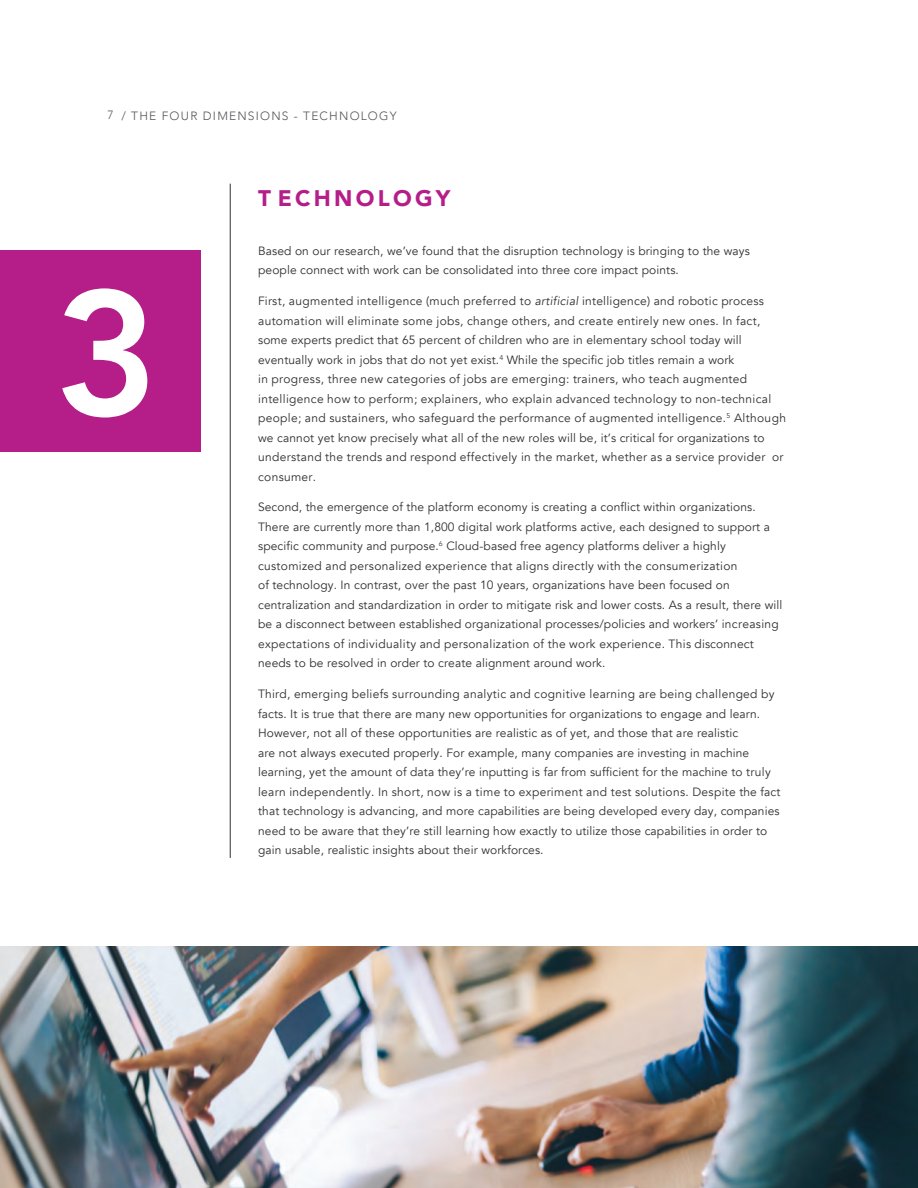
<style>
.page{position:relative;width:918px;height:1188px;background:#fff}
.page>*{position:absolute;margin:0;border:0;box-sizing:border-box;transform-origin:0 0}
.t1{font:800 176.4px "Avenir";color:#fff}
.t2{font:900 22.5px "Avenir";letter-spacing:.145em;color:#b51e88}
.t3{font:12px/19.5px "Avenir";letter-spacing:.01em;color:#312f30}
.t4{font:300 12px "Avenir";letter-spacing:.105em;color:#54565a}
.s1{font-style:italic}
</style>
<div class="page">
<div style="left:0;top:250px;width:200px;height:201px;background:#b51e88"></div>
<img style="left:0;top:946px;width:918px;height:242px">
<hr style="left:230px;top:184px;width:1px;height:674px;background:#312f30">
<p class="t4" style="left:108px;top:108px;width:8px">7</p>
<p class="t4" style="left:122px;top:109px;width:276px">/ THE FOUR DIMENSIONS - TECHNOLOGY</p>
<h1 class="t1" style="left:54px;top:217px;width:106px">3</h1>
<h2 class="t2" style="left:258px;top:179px;width:194px">T ECHNOLOGY</h2>
<p class="t3" style="left:258px;top:241px;width:493px">Based on our research, we’ve found that the disruption technology is bringing to the ways people connect with work can be consolidated into three core impact points.</p>
<p class="t3" style="left:258px;top:291px;width:529px">First, augmented intelligence (much preferred to <span class="s1">artificial</span> intelligence) and robotic process automation will eliminate some jobs, change others, and create entirely new ones. In fact, some experts predict that 65 percent of children who are in elementary school today will eventually work in jobs that do not yet exist.<sup>4</sup> While the specific job titles remain a work<br>in progress, three new categories of jobs are emerging: trainers, who teach augmented intelligence how to perform; explainers, who explain advanced technology to non-technical people; and sustainers, who safeguard the performance of augmented intelligence.<sup>5</sup> Although we cannot yet know precisely what all of the new roles will be, it’s critical for organizations to understand the trends and respond effectively in the market, whether as a service provider or consumer.</p>
<p class="t3" style="left:258px;top:498px;width:526px">Second, the emergence of the platform economy is creating a conflict within organizations.<br>There are currently more than 1,800 digital work platforms active, each designed to support a specific community and purpose.<sup>6</sup> Cloud-based free agency platforms deliver a highly customized and personalized experience that aligns directly with the consumerization<br>of technology. In contrast, over the past 10 years, organizations have been focused on centralization and standardization in order to mitigate risk and lower costs. As a result, there will be a disconnect between established organizational processes/policies and workers’ increasing expectations of individuality and personalization of the work experience. This disconnect needs to be resolved in order to create alignment around work.</p>
<p class="t3" style="left:258px;top:684px;width:524px">Third, emerging beliefs surrounding analytic and cognitive learning are being challenged by facts. It is true that there are many new opportunities for organizations to engage and learn.<br>However, not all of these opportunities are realistic as of yet, and those that are realistic<br>are not always executed properly. For example, many companies are investing in machine learning, yet the amount of data they’re inputting is far from sufficient for the machine to truly learn independently. In short, now is a time to experiment and test solutions. Despite the fact that technology is advancing, and more capabilities are being developed every day, companies need to be aware that they’re still learning how exactly to utilize those capabilities in order to gain usable, realistic insights about their workforces.</p>
</div>
